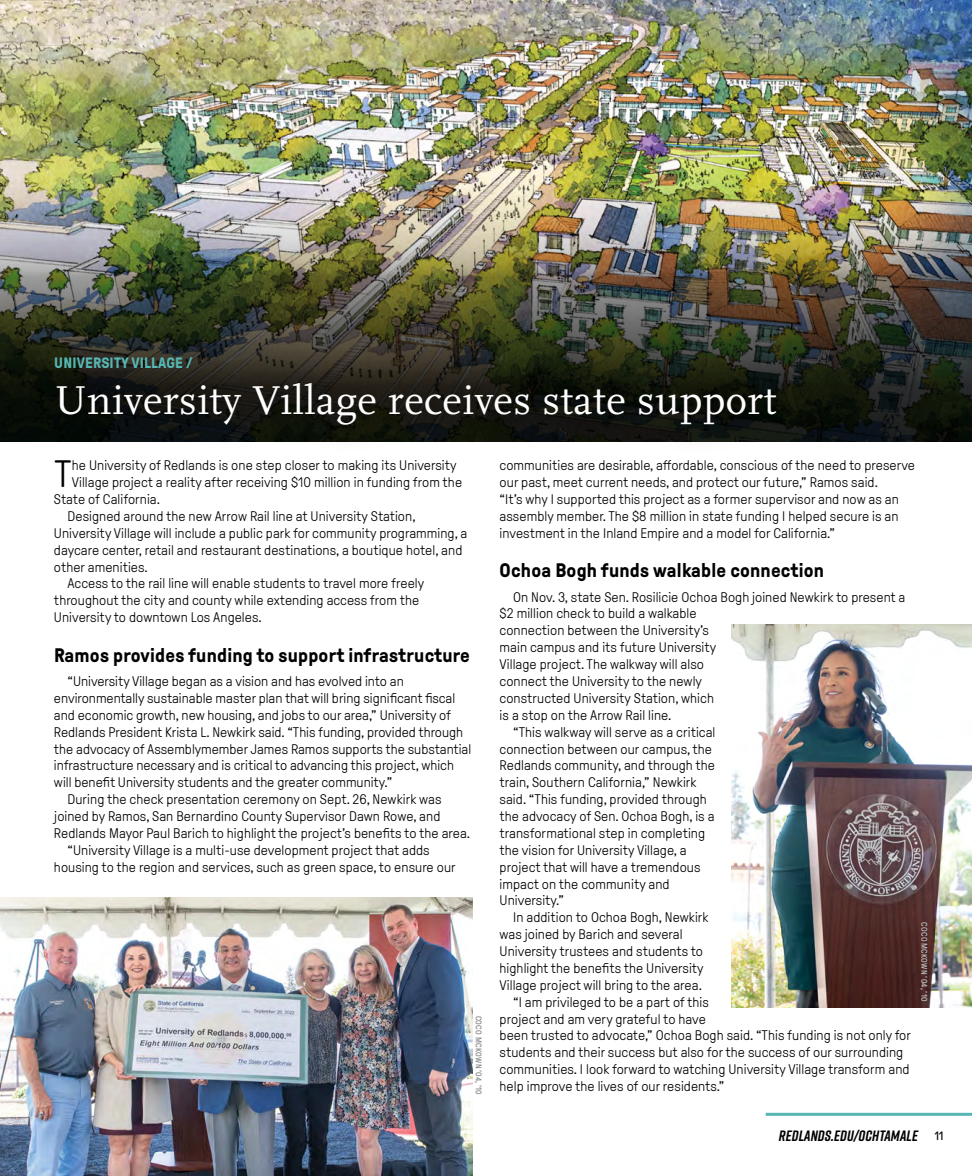
<style>
.page{position:relative;width:972px;height:1176px;background:#fff}
.page>*{position:absolute;margin:0;border:0;box-sizing:border-box;transform-origin:0 0}
._01_Header_1_Scala_2{font:42px "Scala Pro";letter-spacing:.01em;color:#fff}
._01_News_Story_Body{font:300 37.95px "GT Pressura";color:#000}
._01_GT_PressuraHeade{font:700 19.5px "GT Pressura";letter-spacing:.01em;color:#000}
.t1{font:italic 700 15px "Rift";letter-spacing:.01em;color:#000}
._01_News_Story_tag{font:700 15px "GT Pressura";letter-spacing:.01em;color:#57b6b2}
._01_News_Story_Body-2{font:300 13.8px/16.8px "GT Pressura";letter-spacing:.005em;color:#000}
.t2{font:12px "GT Pressura";color:#000}
._01_Photo_Credit{font:8.25px "GT Pressura";letter-spacing:.035em;color:#c7c8ca}
._01_Photo_Credit-2{font:8.25px "GT Pressura";letter-spacing:.035em;color:#808285}
</style>
<div class="page">
<hr style="left:766px;top:1112px;width:206px;height:3px;background:#57b6b2">
<img style="left:0;top:897px;width:472px;height:278px">
<img style="left:0;top:0;width:972px;height:147px">
<img style="left:0;top:147px;width:972px;height:294px">
<svg style="left:30px;top:354px;width:773px;height:88px"></svg>
<img style="left:731px;top:624px;width:241px;height:383px">
<p class="_01_News_Story_tag" style="left:54px;top:354px;width:140px">UNIVERSITY VILLAGE /</p>
<p class="_01_Header_1_Scala_2" style="left:54px;top:376px;width:724px">University Village receives state support</p>
<p class="_01_News_Story_Body" style="left:54px;top:454px;width:19px">T</p>
<p class="_01_News_Story_Body-2" style="left:72px;top:457px;width:386px">he University of Redlands is one step closer to making its University</p>
<p class="_01_News_Story_Body-2" style="left:72px;top:474px;width:392px">Village project a reality after receiving $10 million in funding from the</p>
<p class="_01_News_Story_Body-2" style="left:54px;top:491px;width:108px">State of California.</p>
<p class="_01_News_Story_Body-2" style="left:54px;top:508px;width:415px;text-indent:14px">Designed around the new Arrow Rail line at University Station, University Village will include a public park for community programming, a daycare center, retail and restaurant destinations, a boutique hotel, and other amenities.</p>
<p class="_01_News_Story_Body-2" style="left:54px;top:575px;width:372px;text-indent:14px">Access to the rail line will enable students to travel more freely throughout the city and county while extending access from the<br>University to downtown Los Angeles.</p>
<p class="_01_GT_PressuraHeade" style="left:54px;top:644px;width:418px">Ramos provides funding to support infrastructure</p>
<p class="_01_News_Story_Body-2" style="left:54px;top:673px;width:419px;text-indent:14px">“University Village began as a vision and has evolved into an environmentally sustainable master plan that will bring significant fiscal and economic growth, new housing, and jobs to our area,” University of Redlands President Krista L. Newkirk said. “This funding, provided through the advocacy of Assemblymember James Ramos supports the substantial infrastructure necessary and is critical to advancing this project, which will benefit University students and the greater community.”</p>
<p class="_01_News_Story_Body-2" style="left:54px;top:791px;width:418px;text-indent:14px">During the check presentation ceremony on Sept. 26, Newkirk was joined by Ramos, San Bernardino County Supervisor Dawn Rowe, and<br>Redlands Mayor Paul Barich to highlight the project’s benefits to the area.</p>
<p class="_01_News_Story_Body-2" style="left:54px;top:841px;width:403px;text-indent:14px">“University Village is a multi-use development project that adds housing to the region and services, such as green space, to ensure our</p>
<p class="_01_Photo_Credit-2" style="left:483px;top:1015px;width:81px;rotate:90deg">COCO MCKOWN ’04, ’10</p>
<p class="_01_News_Story_Body-2" style="left:500px;top:457px;width:417px">communities are desirable, affordable, conscious of the need to preserve our past, meet current needs, and protect our future,” Ramos said.<br>“It’s why I supported this project as a former supervisor and now as an assembly member. The $8 million in state funding I helped secure is an investment in the Inland Empire and a model for California.”</p>
<p class="_01_GT_PressuraHeade" style="left:500px;top:560px;width:326px">Ochoa Bogh funds walkable connection</p>
<p class="_01_News_Story_Body-2" style="left:500px;top:588px;width:407px;text-indent:14px">On Nov. 3, state Sen. Rosilicie Ochoa Bogh joined Newkirk to present a $2 million check to build a walkable<br>connection between the University’s<br>main campus and its future University<br>Village project. The walkway will also<br>connect the University to the newly<br>constructed University Station, which<br>is a stop on the Arrow Rail line.</p>
<p class="_01_News_Story_Body-2" style="left:500px;top:723px;width:217px;text-indent:14px">“This walkway will serve as a critical connection between our campus, the Redlands community, and through the train, Southern California,” Newkirk said. “This funding, provided through the advocacy of Sen. Ochoa Bogh, is a transformational step in completing the vision for University Village, a project that will have a tremendous impact on the community and University.”</p>
<p class="_01_News_Story_Body-2" style="left:500px;top:909px;width:211px;text-indent:14px">In addition to Ochoa Bogh, Newkirk was joined by Barich and several University trustees and students to highlight the benefits the University Village project will bring to the area.</p>
<p class="_01_News_Story_Body-2" style="left:500px;top:993px;width:413px;text-indent:14px">“I am privileged to be a part of this<br>project and am very grateful to have<br>been trusted to advocate,” Ochoa Bogh said. “This funding is not only for students and their success but also for the success of our surrounding communities. I look forward to watching University Village transform and help improve the lives of our residents.”</p>
<p class="_01_Photo_Credit" style="left:929px;top:922px;width:81px;rotate:90deg">COCO MCKOWN ’04, ’10</p>
<p class="t1" style="left:779px;top:1125px;width:141px">REDLANDS.EDU/OCHTAMALE</p>
<p class="t2" style="left:935px;top:1129px;width:10px">11</p>
</div>
